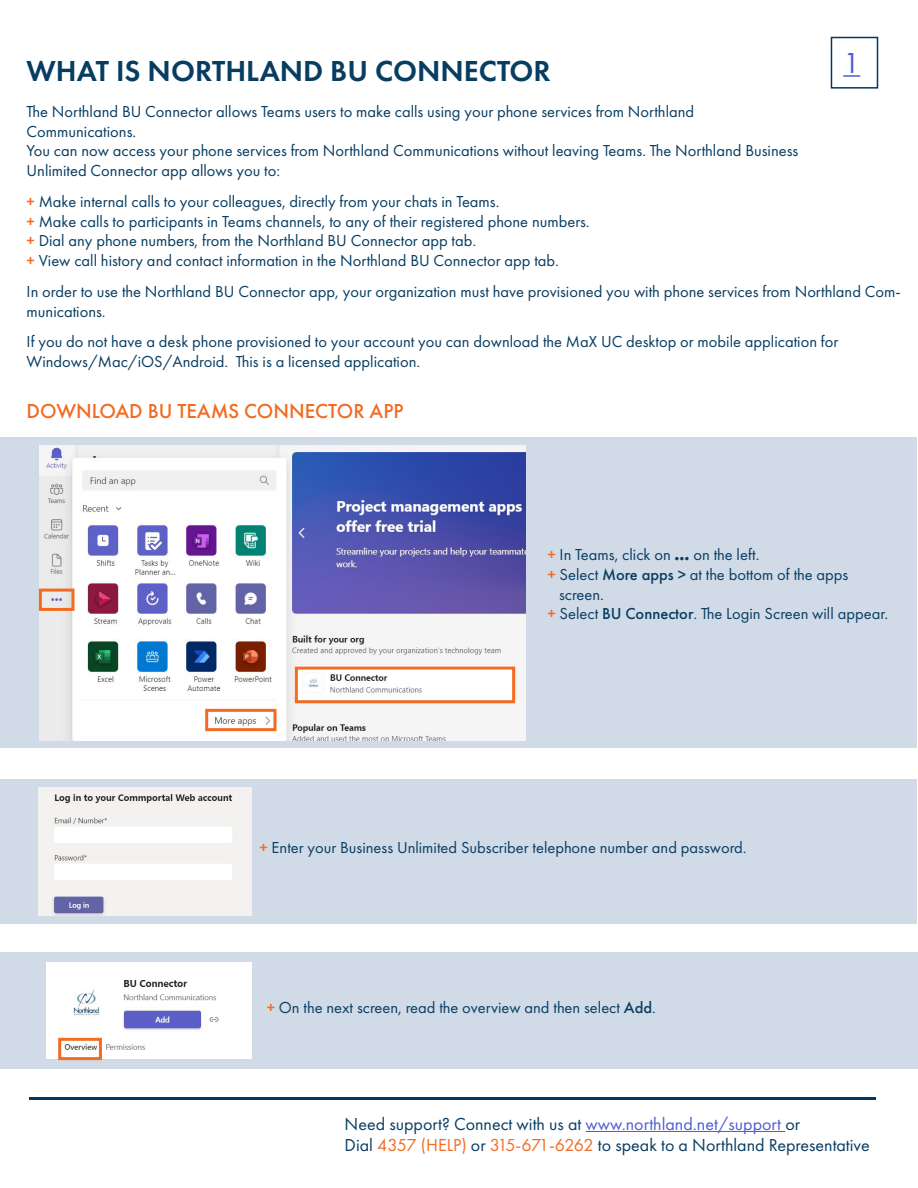
<style>
.page{position:relative;width:918px;height:1188px;background:#fff}
.page>*{position:absolute;margin:0;border:0;box-sizing:border-box;transform-origin:0 0}
.t1{font:600 30px "Futura PT";color:#083d62}
.t2{font:30px "Futura PT";color:#4f5cd6}
.t3{font:500 21px "Futura PT";color:#f36a21}
.t4{font:18px "Futura PT";color:#083d62}
.t5{font:16.5px/19.8px "Futura PT";color:#083d62}
.s1{font-weight:500;color:#f36b21}
.s2{font-weight:700}
.s3{font-weight:500}
.s4{color:#4f5cd6}
.s5{color:#f36b21}
</style>
<div class="page">
<div style="left:0;top:438px;width:916px;height:310px;background:#d1dbe7"></div>
<div style="left:0;top:953px;width:918px;height:116px;background:#d1dbe8"></div>
<div style="left:0;top:779px;width:916px;height:145px;background:#d1dbe8"></div>
<img style="left:40px;top:445px;width:486px;height:295px">
<div style="left:39px;top:589px;width:36px;height:22px;border:3px solid #f36b21"></div>
<div style="left:205px;top:709px;width:71px;height:22px;border:3px solid #f36b21"></div>
<div style="left:295px;top:667px;width:220px;height:36px;border:3px solid #f36b21"></div>
<img style="left:46px;top:962px;width:206px;height:96px">
<img style="left:39px;top:787px;width:213px;height:128px">
<div style="left:58px;top:1038px;width:44px;height:22px;border:3px solid #f36b21"></div>
<div style="left:831px;top:37px;width:47px;height:52px;border:2px solid #003764"></div>
<svg style="left:843px;top:75px;width:17px;height:2px"></svg>
<hr style="left:29px;top:1097px;width:847px;height:2px;background:#003764">
<hr style="left:586px;top:1131px;width:199px;height:1px;background:#4f5cd6">
<p class="t1" style="left:27px;top:53px;width:526px">WHAT IS NORTHLAND BU CONNECTOR</p>
<p class="t2" style="left:843px;top:45px;width:19px">1</p>
<p class="t5" style="left:27px;top:101px;width:669px">The Northland BU Connector allows Teams users to make calls using your phone services from Northland</p>
<p class="t5" style="left:27px;top:121px;width:111px">Communications.</p>
<p class="t5" style="left:27px;top:141px;width:773px">You can now access your phone services from Northland Communications without leaving Teams. The Northland Business</p>
<p class="t5" style="left:27px;top:161px;width:255px">Unlimited Connector app allows you to:</p>
<p class="t5" style="left:27px;top:191px;width:474px"><span class="s1">+</span> Make internal calls to your colleagues, directly from your chats in Teams.</p>
<p class="t5" style="left:27px;top:211px;width:565px"><span class="s1">+</span> Make calls to participants in Teams channels, to any of their registered phone numbers.</p>
<p class="t5" style="left:27px;top:231px;width:451px"><span class="s1">+</span> Dial any phone numbers, from the Northland BU Connector app tab.</p>
<p class="t5" style="left:27px;top:251px;width:534px"><span class="s1">+</span> View call history and contact information in the Northland BU Connector app tab.</p>
<p class="t5" style="left:27px;top:281px;width:876px">In order to use the Northland BU Connector app, your organization must have provisioned you with phone services from Northland Com&shy;munications.</p>
<p class="t5" style="left:27px;top:332px;width:813px">If you do not have a desk phone provisioned to your account you can download the MaX UC desktop or mobile application for</p>
<p class="t5" style="left:27px;top:352px;width:395px">Windows/Mac/iOS/Android. This is a licensed application.</p>
<p class="t3" style="left:27px;top:398px;width:378px">DOWNLOAD BU TEAMS CONNECTOR APP</p>
<p class="t5" style="left:548px;top:545px;width:214px"><span class="s1">+</span> In Teams, click on <span class="s2">...</span> on the left.</p>
<p class="t5" style="left:548px;top:564px;width:302px"><span class="s1">+</span> Select <span class="s3">More apps &gt;</span> at the bottom of the apps</p>
<p class="t5" style="left:559px;top:584px;width:46px">screen.</p>
<p class="t5" style="left:548px;top:604px;width:342px"><span class="s1">+</span> Select <span class="s3">BU Connector</span>. The Login Screen will appear.</p>
<p class="t5" style="left:260px;top:837px;width:489px"><span class="s1">+</span> Enter your Business Unlimited Subscriber telephone number and password.</p>
<p class="t5" style="left:267px;top:998px;width:391px"><span class="s1">+</span> On the next screen, read the overview and then select <span class="s3">Add</span>.</p>
<p class="t4" style="left:345px;top:1113px;width:457px">Need support? Connect with us at <span class="s4">www.northland.net/support</span> or</p>
<p class="t4" style="left:345px;top:1134px;width:527px">Dial <span class="s5">4357 (HELP)</span> or <span class="s5">315-671-6262</span> to speak to a Northland Representative</p>
</div>
